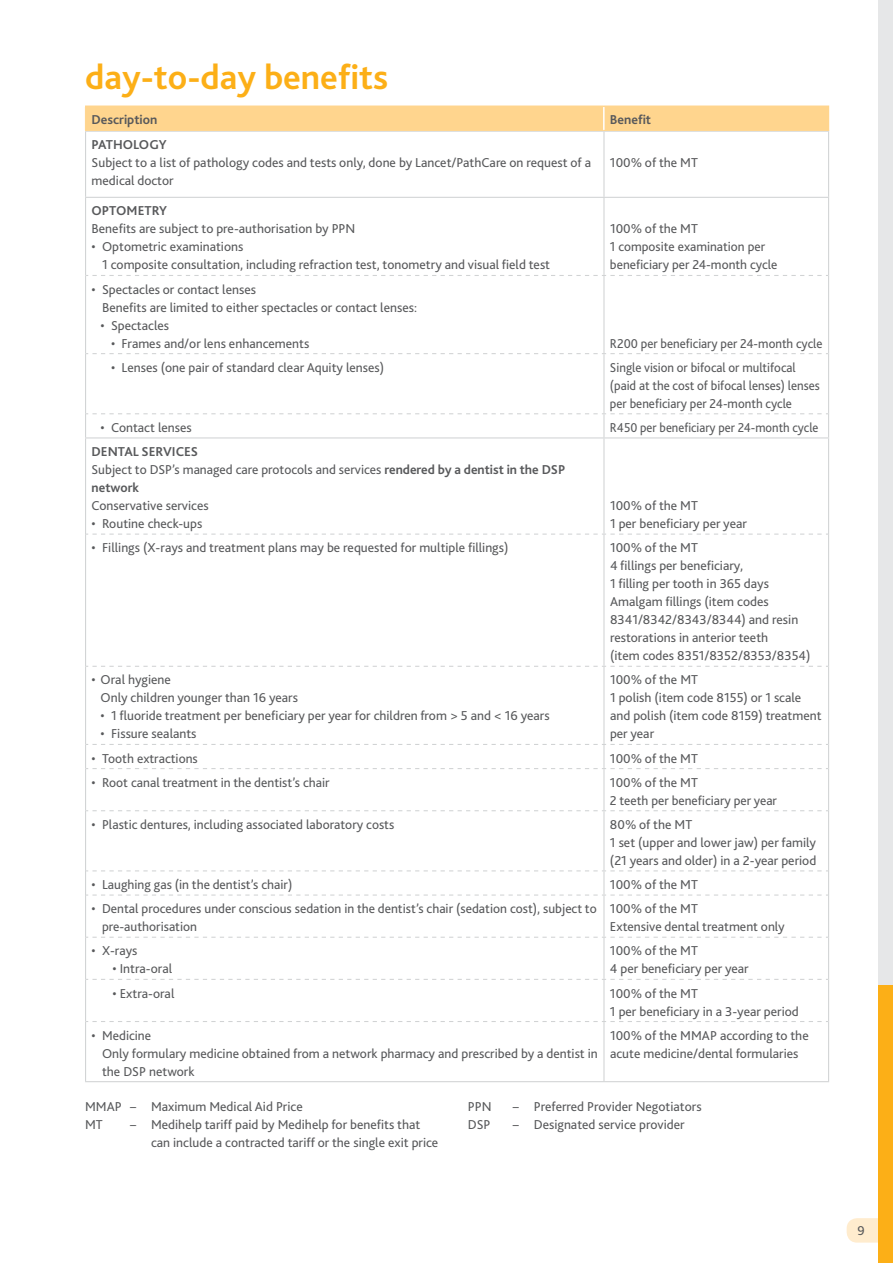
<style>
.page{position:relative;width:893px;height:1263px;background:#fff}
.page>*{position:absolute;margin:0;border:0;box-sizing:border-box;transform-origin:0 0}
.t1{font:700 36px "Bliss 2";color:#fcaf17}
.t2{font:13.5px/18px "Bliss 2";color:#58595b}
.t3{font:13.5px/18px "Bliss 2";color:#58595b;scale:.95 1}
.t4{font:700 13.5px/18px "Bliss 2";color:#58595b}
.t5{font:13.5px "Bliss 2";color:#58595b;scale:.93 1}
.s1{font-weight:400}
</style>
<div class="page">
<hr style="left:85px;top:131px;width:519px;height:1px;background:#d1d3d4">
<hr style="left:85px;top:132px;width:1px;height:65px;background:#d1d3d4">
<hr style="left:604px;top:131px;width:225px;height:1px;background:#d1d3d4">
<hr style="left:603px;top:132px;width:1px;height:65px;background:#d1d3d4">
<hr style="left:828px;top:132px;width:1px;height:65px;background:#d1d3d4">
<hr style="left:85px;top:197px;width:519px;height:1px;background:#d1d3d4">
<hr style="left:85px;top:198px;width:1px;height:77px;background:#d1d3d4">
<hr style="left:604px;top:197px;width:225px;height:1px;background:#d1d3d4">
<hr style="left:603px;top:198px;width:1px;height:77px;background:#d1d3d4">
<hr style="left:828px;top:198px;width:1px;height:77px;background:#d1d3d4">
<hr style="left:85px;top:275px;width:1px;height:79px;background:#d1d3d4">
<hr style="left:603px;top:276px;width:1px;height:77px;background:#d1d3d4">
<hr style="left:828px;top:275px;width:1px;height:79px;background:#d1d3d4">
<svg style="left:86px;top:353px;width:742px;height:1px"></svg>
<svg style="left:86px;top:534px;width:742px;height:1px"></svg>
<svg style="left:86px;top:666px;width:742px;height:1px"></svg>
<svg style="left:86px;top:937px;width:742px;height:1px"></svg>
<svg style="left:86px;top:979px;width:742px;height:1px"></svg>
<hr style="left:85px;top:354px;width:1px;height:60px;background:#d1d3d4">
<hr style="left:603px;top:354px;width:1px;height:59px;background:#d1d3d4">
<hr style="left:828px;top:354px;width:1px;height:60px;background:#d1d3d4">
<svg style="left:85px;top:413px;width:744px;height:24px"></svg>
<hr style="left:85px;top:437px;width:519px;height:1px;background:#d1d3d4">
<hr style="left:85px;top:438px;width:1px;height:96px;background:#d1d3d4">
<hr style="left:604px;top:437px;width:225px;height:1px;background:#d1d3d4">
<hr style="left:603px;top:438px;width:1px;height:96px;background:#d1d3d4">
<hr style="left:828px;top:438px;width:1px;height:96px;background:#d1d3d4">
<hr style="left:85px;top:534px;width:1px;height:132px;background:#d1d3d4">
<hr style="left:603px;top:535px;width:1px;height:131px;background:#d1d3d4">
<hr style="left:828px;top:534px;width:1px;height:132px;background:#d1d3d4">
<hr style="left:85px;top:666px;width:1px;height:78px;background:#d1d3d4">
<hr style="left:603px;top:667px;width:1px;height:77px;background:#d1d3d4">
<hr style="left:828px;top:666px;width:1px;height:78px;background:#d1d3d4">
<svg style="left:85px;top:744px;width:744px;height:25px"></svg>
<hr style="left:85px;top:768px;width:1px;height:43px;background:#d1d3d4">
<hr style="left:603px;top:769px;width:1px;height:41px;background:#d1d3d4">
<hr style="left:828px;top:768px;width:1px;height:43px;background:#d1d3d4">
<hr style="left:85px;top:811px;width:1px;height:60px;background:#d1d3d4">
<hr style="left:603px;top:811px;width:1px;height:59px;background:#d1d3d4">
<hr style="left:828px;top:811px;width:1px;height:60px;background:#d1d3d4">
<svg style="left:85px;top:870px;width:744px;height:25px"></svg>
<hr style="left:85px;top:895px;width:1px;height:42px;background:#d1d3d4">
<hr style="left:603px;top:895px;width:1px;height:42px;background:#d1d3d4">
<hr style="left:828px;top:895px;width:1px;height:42px;background:#d1d3d4">
<hr style="left:85px;top:937px;width:1px;height:42px;background:#d1d3d4">
<hr style="left:603px;top:938px;width:1px;height:41px;background:#d1d3d4">
<hr style="left:828px;top:937px;width:1px;height:42px;background:#d1d3d4">
<hr style="left:85px;top:979px;width:1px;height:42px;background:#d1d3d4">
<hr style="left:603px;top:980px;width:1px;height:41px;background:#d1d3d4">
<hr style="left:828px;top:979px;width:1px;height:42px;background:#d1d3d4">
<svg style="left:86px;top:1021px;width:742px;height:1px"></svg>
<hr style="left:85px;top:1021px;width:1px;height:60px;background:#d1d3d4">
<hr style="left:603px;top:1022px;width:1px;height:59px;background:#d1d3d4">
<hr style="left:828px;top:1021px;width:1px;height:60px;background:#d1d3d4">
<hr style="left:85px;top:1081px;width:519px;height:1px;background:#d1d3d4">
<hr style="left:604px;top:1081px;width:225px;height:1px;background:#d1d3d4">
<svg style="left:86px;top:810px;width:742px;height:1px"></svg>
<svg style="left:86px;top:275px;width:742px;height:1px"></svg>
<div style="left:85px;top:107px;width:744px;height:23px;background:#ffd58e"></div>
<hr style="left:603px;top:107px;width:2px;height:23px;background:#fff">
<hr style="left:85px;top:130px;width:519px;height:1px;background:#ffd58e">
<hr style="left:604px;top:130px;width:225px;height:1px;background:#ffd58e">
<hr style="left:85px;top:106px;width:519px;height:1px;background:#ffd58e">
<hr style="left:604px;top:106px;width:225px;height:1px;background:#ffd58e">
<svg style="left:847px;top:1218px;width:31px;height:24px"></svg>
<div style="left:878px;top:985px;width:15px;height:278px;background:#fcaf17"></div>
<div style="left:878px;top:0;width:15px;height:985px;background:#e6e7e8"></div>
<h1 class="t1" style="left:85px;top:55px;width:305px">day-to-day benefits</h1>
<p class="t4" style="left:91px;top:111px;width:68px">Description</p>
<p class="t4" style="left:610px;top:111px;width:43px">Benefit</p>
<p class="t4" style="left:92px;top:135px;width:77px">PATHOLOGY</p>
<p class="t2" style="left:92px;top:153px;width:501px">Subject to a list of pathology codes and tests only, done by Lancet/PathCare on request of a medical doctor</p>
<p class="t2" style="left:610px;top:153px;width:89px">100% of the MT</p>
<p class="t4" style="left:92px;top:202px;width:77px">OPTOMETRY</p>
<p class="t2" style="left:92px;top:220px;width:265px">Benefits are subject to pre-authorisation by PPN</p>
<p class="t2" style="left:102px;top:238px;width:450px;text-indent:-11px">• Optometric examinations<br>1 composite consultation, including refraction test, tonometry and visual field test</p>
<p class="t2" style="left:610px;top:220px;width:169px">100% of the MT<br>1 composite examination per beneficiary per 24-month cycle</p>
<p class="t2" style="left:102px;top:280px;width:316px;text-indent:-11px">• Spectacles or contact lenses<br>Benefits are limited to either spectacles or contact lenses:</p>
<p class="t2" style="left:101px;top:316px;width:70px">• Spectacles</p>
<p class="t2" style="left:111px;top:334px;width:200px">• Frames and/or lens enhancements</p>
<p class="t3" style="left:610px;top:334px;width:225px">R200 per beneficiary per 24-month cycle</p>
<p class="t2" style="left:111px;top:358px;width:275px">• Lenses (one pair of standard clear Aquity lenses)</p>
<p class="t3" style="left:610px;top:358px;width:223px">Single vision or bifocal or multifocal (paid at the cost of bifocal lenses) lenses per beneficiary per 24-month cycle</p>
<p class="t2" style="left:101px;top:418px;width:93px">• Contact lenses</p>
<p class="t5" style="left:610px;top:419px;width:226px">R450 per beneficiary per 24-month cycle</p>
<p class="t4" style="left:92px;top:442px;width:475px">DENTAL SERVICES<br><span class="s1">Subject to DSP’s managed care protocols and services</span> rendered by a dentist in the DSP network</p>
<p class="t2" style="left:92px;top:496px;width:119px">Conservative services</p>
<p class="t2" style="left:92px;top:514px;width:112px">• Routine check-ups</p>
<p class="t2" style="left:610px;top:496px;width:138px">100% of the MT<br>1 per beneficiary per year</p>
<p class="t2" style="left:92px;top:538px;width:418px">• Fillings (X-rays and treatment plans may be requested for multiple fillings)</p>
<p class="t2" style="left:610px;top:538px;width:202px">100% of the MT<br>4 fillings per beneficiary,<br>1 filling per tooth in 365 days<br>Amalgam fillings (item codes<br>8341/8342/8343/8344) and resin restorations in anterior teeth<br>(item codes 8351/8352/8353/8354)</p>
<p class="t2" style="left:101px;top:671px;width:199px;text-indent:-9px">• Oral hygiene<br>Only children younger than 16 years</p>
<p class="t2" style="left:101px;top:706px;width:450px">• 1 fluoride treatment per beneficiary per year for children from &gt; 5 and &lt; 16 years</p>
<p class="t2" style="left:101px;top:724px;width:97px">• Fissure sealants</p>
<p class="t2" style="left:610px;top:670px;width:213px">100% of the MT<br>1 polish (item code 8155) or 1 scale and polish (item code 8159) treatment per year</p>
<p class="t2" style="left:92px;top:749px;width:108px">• Tooth extractions</p>
<p class="t2" style="left:610px;top:749px;width:89px">100% of the MT</p>
<p class="t2" style="left:92px;top:773px;width:240px">• Root canal treatment in the dentist’s chair</p>
<p class="t2" style="left:610px;top:773px;width:169px">100% of the MT<br>2 teeth per beneficiary per year</p>
<p class="t2" style="left:92px;top:815px;width:304px">• Plastic dentures, including associated laboratory costs</p>
<p class="t2" style="left:610px;top:815px;width:208px">80% of the MT<br>1 set (upper and lower jaw) per family (21 years and older) in a 2-year period</p>
<p class="t2" style="left:92px;top:875px;width:202px">• Laughing gas (in the dentist’s chair)</p>
<p class="t2" style="left:610px;top:875px;width:89px">100% of the MT</p>
<p class="t2" style="left:102px;top:899px;width:496px;text-indent:-11px">• Dental procedures under conscious sedation in the dentist’s chair (sedation cost), subject to pre-authorisation</p>
<p class="t2" style="left:610px;top:899px;width:176px">100% of the MT<br>Extensive dental treatment only</p>
<p class="t2" style="left:92px;top:941px;width:47px">• X-rays</p>
<p class="t2" style="left:113px;top:959px;width:61px">• Intra-oral</p>
<p class="t2" style="left:610px;top:941px;width:140px">100% of the MT<br>4 per beneficiary per year</p>
<p class="t2" style="left:113px;top:984px;width:63px">• Extra-oral</p>
<p class="t2" style="left:610px;top:984px;width:190px">100% of the MT<br>1 per beneficiary in a 3-year period</p>
<p class="t2" style="left:102px;top:1026px;width:497px;text-indent:-11px">• Medicine<br>Only formulary medicine obtained from a network pharmacy and prescribed by a dentist in the DSP network</p>
<p class="t2" style="left:610px;top:1026px;width:200px">100% of the MMAP according to the acute medicine/dental formularies</p>
<p class="t2" style="left:85px;top:1098px;width:219px">MMAP – Maximum Medical Aid Price<br>MT</p>
<p class="t2" style="left:151px;top:1116px;width:289px;text-indent:-21px">– Medihelp tariff paid by Medihelp for benefits that can include a contracted tariff or the single exit price</p>
<p class="t2" style="left:468px;top:1098px;width:25px">PPN</p>
<p class="t2" style="left:513px;top:1098px;width:190px">– Preferred Provider Negotiators</p>
<p class="t2" style="left:468px;top:1116px;width:24px">DSP</p>
<p class="t2" style="left:513px;top:1116px;width:173px">– Designated service provider</p>
<p class="t2" style="left:857px;top:1221px;width:9px">9</p>
</div>
